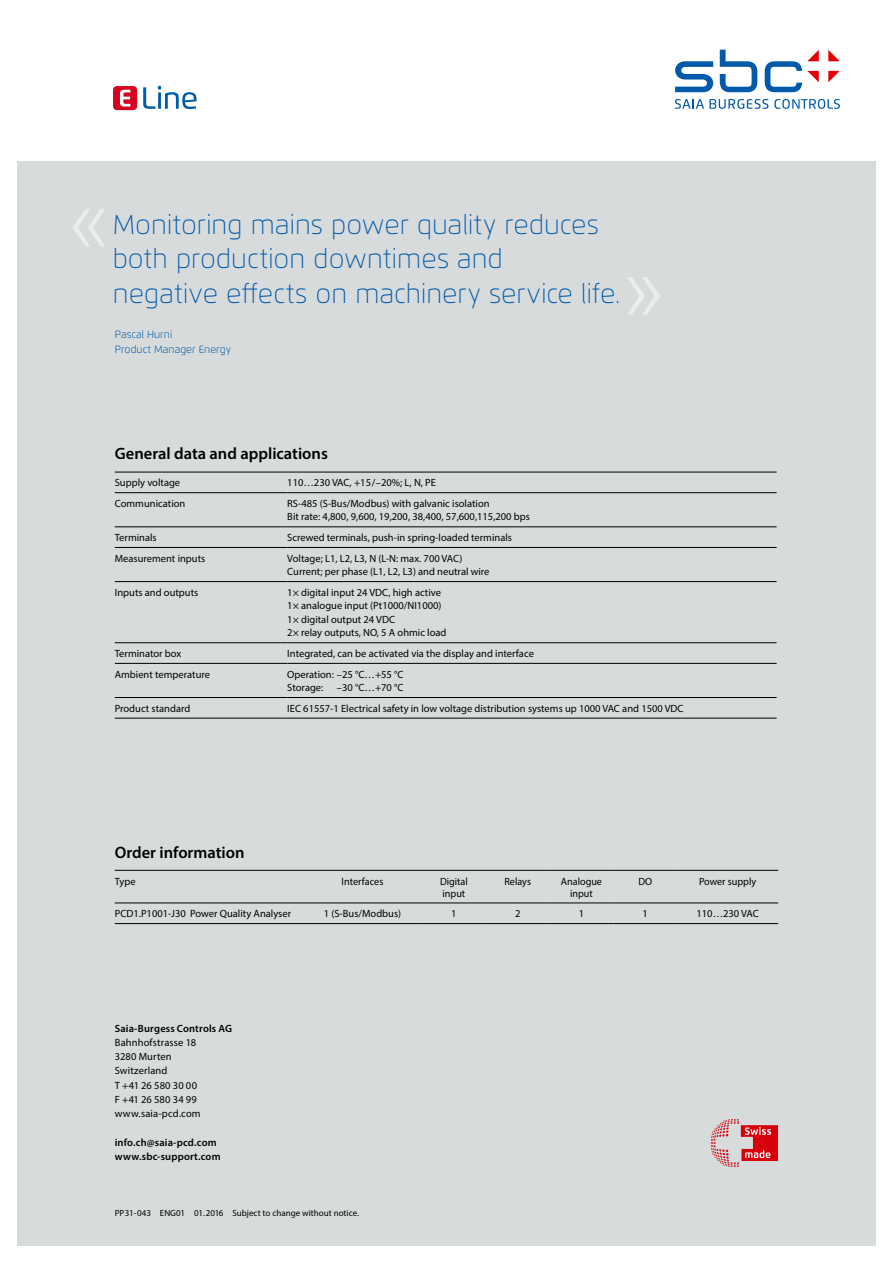
<style>
.page{position:relative;width:893px;height:1263px;background:#fff}
.page>*{position:absolute;margin:0;border:0;box-sizing:border-box;transform-origin:0 0}
.t1{font:100 27px/34.5px "Flexo";color:#005aa9}
.t2{font:600 16.5px "Myriad Pro";color:#000}
.Grundschrift__linksb{font:10.5px/12px "Myriad Pro";color:#000}
.t3{font:600 10.5px "Myriad Pro";letter-spacing:.015em;color:#000}
.t4{font:300 10.5px/15px "Flexo";color:#005aa9}
.t5{font:9px "Myriad Pro";color:#000}
</style>
<div class="page">
<div style="left:17px;top:162px;width:859px;height:1084px;background:#d8dbdc"></div>
<svg style="left:675px;top:50px;width:165px;height:42px"></svg>
<svg style="left:675px;top:99px;width:93px;height:10px"></svg>
<svg style="left:774px;top:99px;width:66px;height:10px"></svg>
<svg style="left:711px;top:1119px;width:67px;height:48px"></svg>
<div style="left:113px;top:86px;width:24px;height:24px;background:#d4021d;border-radius:4px"></div>
<svg style="left:143px;top:86px;width:54px;height:23px"></svg>
<svg style="left:120px;top:90px;width:10px;height:17px"></svg>
<svg style="left:73px;top:209px;width:32px;height:37px"></svg>
<svg style="left:628px;top:277px;width:32px;height:38px"></svg>
<hr style="left:115px;top:870px;width:188px;height:1px;background:#000">
<hr style="left:303px;top:870px;width:119px;height:1px;background:#000">
<hr style="left:422px;top:870px;width:64px;height:1px;background:#000">
<hr style="left:486px;top:870px;width:64px;height:1px;background:#000">
<hr style="left:550px;top:870px;width:63px;height:1px;background:#000">
<hr style="left:613px;top:870px;width:64px;height:1px;background:#000">
<hr style="left:677px;top:870px;width:101px;height:1px;background:#000">
<hr style="left:115px;top:903px;width:188px;height:1px;background:#000">
<hr style="left:303px;top:903px;width:119px;height:1px;background:#000">
<hr style="left:422px;top:903px;width:64px;height:1px;background:#000">
<hr style="left:486px;top:903px;width:64px;height:1px;background:#000">
<hr style="left:550px;top:903px;width:63px;height:1px;background:#000">
<hr style="left:613px;top:903px;width:64px;height:1px;background:#000">
<hr style="left:677px;top:903px;width:101px;height:1px;background:#000">
<hr style="left:115px;top:923px;width:188px;height:1px;background:#000">
<hr style="left:303px;top:923px;width:119px;height:1px;background:#000">
<hr style="left:422px;top:923px;width:64px;height:1px;background:#000">
<hr style="left:486px;top:923px;width:64px;height:1px;background:#000">
<hr style="left:550px;top:923px;width:63px;height:1px;background:#000">
<hr style="left:613px;top:923px;width:64px;height:1px;background:#000">
<hr style="left:677px;top:923px;width:101px;height:1px;background:#000">
<hr style="left:115px;top:492px;width:172px;height:1px;background:#000">
<hr style="left:287px;top:492px;width:490px;height:1px;background:#000">
<hr style="left:115px;top:527px;width:172px;height:1px;background:#000">
<hr style="left:287px;top:527px;width:490px;height:1px;background:#000">
<hr style="left:115px;top:547px;width:172px;height:1px;background:#000">
<hr style="left:287px;top:547px;width:490px;height:1px;background:#000">
<hr style="left:115px;top:581px;width:172px;height:1px;background:#000">
<hr style="left:287px;top:581px;width:490px;height:1px;background:#000">
<hr style="left:115px;top:642px;width:172px;height:1px;background:#000">
<hr style="left:287px;top:642px;width:490px;height:1px;background:#000">
<hr style="left:115px;top:663px;width:172px;height:1px;background:#000">
<hr style="left:287px;top:663px;width:490px;height:1px;background:#000">
<hr style="left:115px;top:697px;width:172px;height:1px;background:#000">
<hr style="left:287px;top:697px;width:490px;height:1px;background:#000">
<hr style="left:115px;top:472px;width:172px;height:1px;background:#000">
<hr style="left:287px;top:472px;width:490px;height:1px;background:#000">
<hr style="left:115px;top:718px;width:172px;height:1px;background:#000">
<hr style="left:287px;top:718px;width:490px;height:1px;background:#000">
<p class="t1" style="left:113px;top:207px;width:509px">Monitoring mains power quality reduces both production downtimes and<br>negative effects on machinery service life.</p>
<p class="t4" style="left:115px;top:327px;width:118px">Pascal Hurni<br>Product Manager Energy</p>
<p class="t2" style="left:115px;top:443px;width:215px">General data and applications</p>
<p class="Grundschrift__linksb" style="left:115px;top:477px;width:67px">Supply voltage</p>
<p class="Grundschrift__linksb" style="left:287px;top:477px;width:150px">110…230 VAC, +15/–20%; L, N, PE</p>
<p class="Grundschrift__linksb" style="left:115px;top:497px;width:72px">Communication</p>
<p class="Grundschrift__linksb" style="left:287px;top:497px;width:204px">RS-485 (S-Bus/Modbus) with galvanic isolation</p>
<p class="Grundschrift__linksb" style="left:287px;top:511px;width:244px">Bit rate: 4,800, 9,600, 19,200, 38,400, 57,600,115,200 bps</p>
<p class="Grundschrift__linksb" style="left:115px;top:531px;width:43px">Terminals</p>
<p class="Grundschrift__linksb" style="left:287px;top:531px;width:226px">Screwed terminals, push-in spring-loaded terminals</p>
<p class="Grundschrift__linksb" style="left:115px;top:552px;width:92px">Measurement inputs</p>
<p class="Grundschrift__linksb" style="left:287px;top:552px;width:177px">Voltage; L1, L2, L3, N (L-N: max. 700 VAC)</p>
<p class="Grundschrift__linksb" style="left:287px;top:565px;width:204px">Current; per phase (L1, L2, L3) and neutral wire</p>
<p class="Grundschrift__linksb" style="left:115px;top:586px;width:85px">Inputs and outputs</p>
<p class="Grundschrift__linksb" style="left:287px;top:586px;width:155px">1× digital input 24 VDC, high active</p>
<p class="Grundschrift__linksb" style="left:287px;top:600px;width:156px">1× analogue input (Pt1000/NI1000)</p>
<p class="Grundschrift__linksb" style="left:287px;top:613px;width:109px">1× digital output 24 VDC</p>
<p class="Grundschrift__linksb" style="left:287px;top:627px;width:161px">2× relay outputs, NO, 5 A ohmic load</p>
<p class="Grundschrift__linksb" style="left:115px;top:647px;width:68px">Terminator box</p>
<p class="Grundschrift__linksb" style="left:287px;top:647px;width:248px">Integrated, can be activated via the display and interface</p>
<p class="Grundschrift__linksb" style="left:115px;top:668px;width:97px">Ambient temperature</p>
<p class="Grundschrift__linksb" style="left:287px;top:668px;width:118px">Operation: –25 °C…+55 °C</p>
<p class="Grundschrift__linksb" style="left:287px;top:681px;width:38px">Storage:</p>
<p class="Grundschrift__linksb" style="left:337px;top:681px;width:68px">–30 °C…+70 °C</p>
<p class="Grundschrift__linksb" style="left:115px;top:702px;width:77px">Product standard</p>
<p class="Grundschrift__linksb" style="left:287px;top:702px;width:398px">IEC 61557-1 Electrical safety in low voltage distribution systems up 1000 VAC and 1500 VDC</p>
<p class="t2" style="left:115px;top:841px;width:131px">Order information</p>
<p class="Grundschrift__linksb" style="left:115px;top:875px;width:22px">Type</p>
<p class="Grundschrift__linksb" style="left:342px;top:875px;width:43px">Interfaces</p>
<p class="Grundschrift__linksb" style="left:440px;top:875px;width:29px">Digital input</p>
<p class="Grundschrift__linksb" style="left:504px;top:875px;width:28px">Relays</p>
<p class="Grundschrift__linksb" style="left:561px;top:875px;width:43px;text-align:center">Analogue input</p>
<p class="Grundschrift__linksb" style="left:638px;top:875px;width:15px">DO</p>
<p class="Grundschrift__linksb" style="left:699px;top:875px;width:59px">Power supply</p>
<p class="Grundschrift__linksb" style="left:115px;top:907px;width:178px">PCD1.P1001-J30 Power Quality Analyser</p>
<p class="Grundschrift__linksb" style="left:324px;top:907px;width:79px">1 (S-Bus/Modbus)</p>
<p class="Grundschrift__linksb" style="left:451px;top:907px;width:7px">1</p>
<p class="Grundschrift__linksb" style="left:515px;top:907px;width:7px">2</p>
<p class="Grundschrift__linksb" style="left:579px;top:907px;width:7px">1</p>
<p class="Grundschrift__linksb" style="left:643px;top:907px;width:7px">1</p>
<p class="Grundschrift__linksb" style="left:696px;top:907px;width:64px">110…230 VAC</p>
<p class="t3" style="left:115px;top:1021px;width:119px">Saia-Burgess Controls AG</p>
<p class="Grundschrift__linksb" style="left:115px;top:1036px;width:83px">Bahnhofstrasse 18</p>
<p class="Grundschrift__linksb" style="left:115px;top:1050px;width:58px">3280 Murten</p>
<p class="Grundschrift__linksb" style="left:115px;top:1065px;width:54px">Switzerland</p>
<p class="Grundschrift__linksb" style="left:115px;top:1079px;width:84px">T +41 26 580 30 00</p>
<p class="Grundschrift__linksb" style="left:115px;top:1093px;width:84px">F +41 26 580 34 99</p>
<p class="Grundschrift__linksb" style="left:115px;top:1107px;width:87px">www.saia-pcd.com</p>
<p class="t3" style="left:115px;top:1135px;width:103px">info.ch@saia-pcd.com</p>
<p class="t3" style="left:115px;top:1150px;width:107px">www.sbc-support.com</p>
<p class="t5" style="left:115px;top:1207px;width:246px">PP31-043 ENG01 01.2016 Subject to change without notice.</p>
</div>
